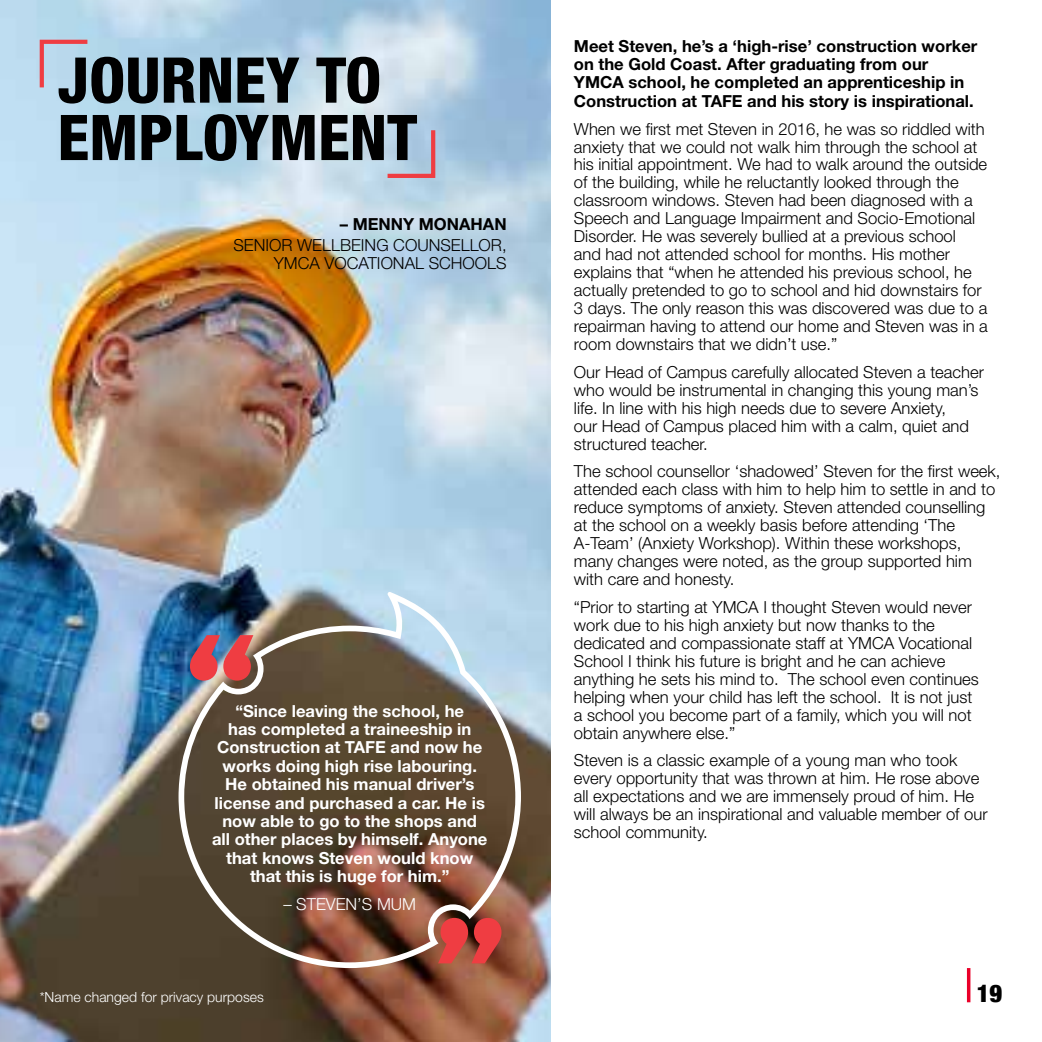
<style>
.page{position:relative;width:1042px;height:1042px;background:#fff}
.page>*{position:absolute;margin:0;border:0;box-sizing:border-box;transform-origin:0 0}
.t1{font:800 condensed 63.18px/57.4px "Helvetica Neue LT Std";color:#000}
.t2{font:900 condensed 24.5px "Helvetica Neue";color:#000}
.t3{font:300 16.62px/18px "Helvetica Neue LT Std";color:#000}
.t4{font:700 16.62px/18.4px "Helvetica Neue LT Std";color:#fff;text-align:center}
.t5{font:700 16.62px/18.4px "Helvetica Neue LT Std";color:#000}
.t6{font:300 16.62px "Helvetica Neue LT Std";color:#fff}
.t7{font:300 14px "Helvetica Neue LT Std";color:#fff}
</style>
<div class="page">
<hr style="left:967px;top:968px;width:3px;height:34px;background:#ea0029">
<img style="left:0;top:0;width:550px;height:1042px">
<img style="left:178px;top:592px;width:343px;height:376px">
<svg style="left:190px;top:635px;width:63px;height:45px;background:#b95664"></svg>
<svg style="left:438px;top:918px;width:63px;height:45px;background:#c23e3a"></svg>
<svg style="left:38px;top:38px;width:54px;height:54px;background:#bfc4d6"></svg>
<svg style="left:383px;top:126px;width:54px;height:54px;background:#b9bace"></svg>
<h1 class="t1" style="left:58px;top:50px;width:361px">JOURNEY TO<br>EMPLOYMENT</h1>
<p class="t5" style="left:340px;top:215px;width:168px">– MENNY MONAHAN</p>
<p class="t3" style="left:233px;top:236px;width:275px;text-align:right">SENIOR WELLBEING COUNSELLOR,<br>YMCA VOCATIONAL SCHOOLS</p>
<p class="t4" style="left:212px;top:701px;width:277px">“Since leaving the school, he<br>has completed a traineeship in<br>Construction at TAFE and now he works doing high rise labouring.<br>He obtained his manual driver’s license and purchased a car. He is now able to go to the shops and all other places by himself. Anyone that knows Steven would know that this is huge for him.”</p>
<p class="t6" style="left:283px;top:894px;width:134px">– STEVEN’S MUM</p>
<p class="t7" style="left:40px;top:989px;width:226px">*Name changed for privacy purposes</p>
<p class="t5" style="left:574px;top:36px;width:405px">Meet Steven, he’s a ‘high-rise’ construction worker on the Gold Coast. After graduating from our YMCA school, he completed an apprenticeship in Construction at TAFE and his story is inspirational.</p>
<p class="t3" style="left:574px;top:119px;width:415px">When we first met Steven in 2016, he was so riddled with anxiety that we could not walk him through the school at his initial appointment. We had to walk around the outside of the building, while he reluctantly looked through the classroom windows. Steven had been diagnosed with a Speech and Language Impairment and Socio-Emotional Disorder. He was severely bullied at a previous school<br>and had not attended school for months. His mother explains that “when he attended his previous school, he actually pretended to go to school and hid downstairs for 3 days. The only reason this was discovered was due to a repairman having to attend our home and Steven was in a room downstairs that we didn’t use.”</p>
<p class="t3" style="left:574px;top:362px;width:411px">Our Head of Campus carefully allocated Steven a teacher who would be instrumental in changing this young man’s life. In line with his high needs due to severe Anxiety,<br>our Head of Campus placed him with a calm, quiet and structured teacher.</p>
<p class="t3" style="left:574px;top:462px;width:428px">The school counsellor ‘shadowed’ Steven for the first week, attended each class with him to help him to settle in and to reduce symptoms of anxiety. Steven attended counselling at the school on a weekly basis before attending ‘The A-Team’ (Anxiety Workshop). Within these workshops, many changes were noted, as the group supported him with care and honesty.</p>
<p class="t3" style="left:574px;top:597px;width:406px">“Prior to starting at YMCA I thought Steven would never work due to his high anxiety but now thanks to the dedicated and compassionate staff at YMCA Vocational School I think his future is bright and he can achieve anything he sets his mind to. The school even continues helping when your child has left the school. It is not just a school you become part of a family, which you will not obtain anywhere else.”</p>
<p class="t3" style="left:574px;top:751px;width:415px">Steven is a classic example of a young man who took every opportunity that was thrown at him. He rose above all expectations and we are immensely proud of him. He will always be an inspirational and valuable member of our school community.</p>
<h2 class="t2" style="left:977px;top:973px;width:27px">19</h2>
</div>
